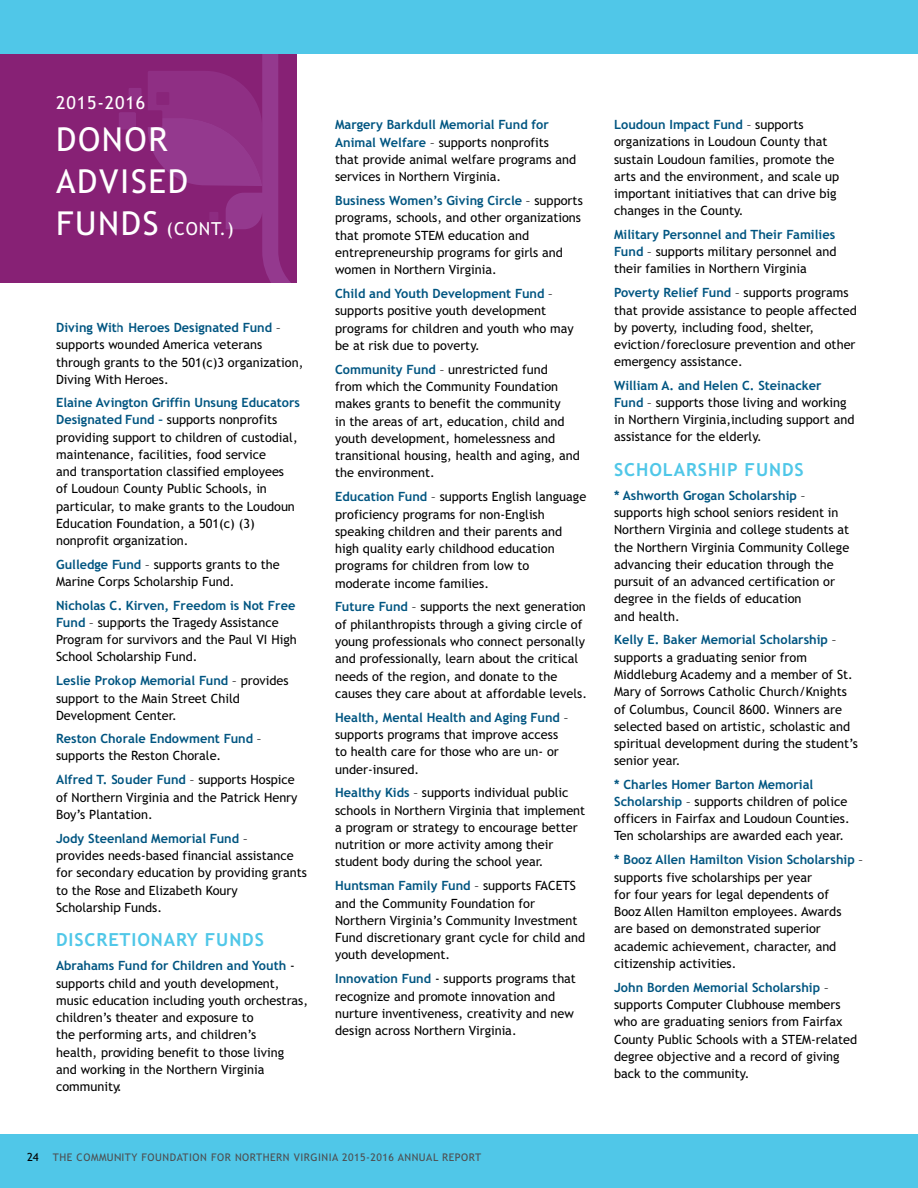
<style>
.page{position:relative;width:918px;height:1188px;background:#fff}
.page>*{position:absolute;margin:0;border:0;box-sizing:border-box;transform-origin:0 0}
.t1{font:33px/42px "Trebuchet";letter-spacing:.05em;color:#fff}
.t2{font:700 18px "Trebuchet";letter-spacing:.05em;color:#50c7e8}
.t3{font:18px "Trebuchet";letter-spacing:.05em;color:#fff}
.t4{font:12.75px/17.2px "Trebuchet";color:#000}
.t5{font:700 12.75px/17.2px "Trebuchet";color:#005581}
.t6{font:10.5px "Trebuchet";letter-spacing:.05em;color:#4d4d4f}
.s1{font-size:33px}
.s2{font-weight:700;color:#005581}
.s3{font-weight:400;color:#000}
.s4{font-size:11.25px;color:#000}
</style>
<div class="page">
<div style="left:0;top:1134px;width:918px;height:54px;background:#50c7e8"></div>
<div style="left:0;top:0;width:297px;height:282px;background:#872175"></div>
<svg style="left:148px;top:54px;width:142px;height:228px"></svg>
<div style="left:156px;top:92px;width:13px;height:13px;background:#89257a"></div>
<div style="left:119px;top:112px;width:17px;height:17px;background:#903186;border-radius:2px"></div>
<div style="left:129px;top:88px;width:12px;height:13px;background:#903186"></div>
<div style="left:209px;top:212px;width:9px;height:9px;background:#8d2c81"></div>
<div style="left:0;top:0;width:918px;height:54px;background:#50c7e8"></div>
<h2 class="t3" style="left:56px;top:92px;width:91px">2015-2016</h2>
<h1 class="t1" style="left:56px;top:118px;width:133px">DONOR<br>ADVISED</h1>
<h2 class="t3" style="left:56px;top:218px;width:179px"><span class="s1">FUNDS</span> (CONT.)</h2>
<p class="t4" style="left:56px;top:319px;width:249px"><span class="s2">Diving With Heroes Designated Fund</span> – supports wounded America veterans through grants to the 501(c)3 organization, Diving With Heroes.</p>
<p class="t4" style="left:56px;top:394px;width:245px"><span class="s2">Elaine Avington Griffin Unsung Educators Designated Fund –</span> supports nonprofits providing support to children of custodial, maintenance, facilities, food service<br>and transportation classified employees<br>of Loudoun County Public Schools, in particular, to make grants to the Loudoun Education Foundation, a 501(c) (3) nonprofit organization.</p>
<p class="t4" style="left:56px;top:556px;width:225px"><span class="s2">Gulledge Fund</span> – supports grants to the<br>Marine Corps Scholarship Fund.</p>
<p class="t4" style="left:56px;top:596px;width:242px"><span class="s2">Nicholas C. Kirven, Freedom is Not Free Fund</span> – supports the Tragedy Assistance Program for survivors and the Paul VI High School Scholarship Fund.</p>
<p class="t4" style="left:56px;top:672px;width:234px"><span class="s2">Leslie Prokop Memorial Fund</span> – provides support to the Main Street Child<br>Development Center.</p>
<p class="t5" style="left:56px;top:730px;width:207px">Reston Chorale Endowment Fund <span class="s3">– supports the Reston Chorale.</span></p>
<p class="t4" style="left:56px;top:771px;width:243px"><span class="s2">Alfred T. Souder Fund</span> – supports Hospice of Northern Virginia and the Patrick Henry<br>Boy’s Plantation.</p>
<p class="t4" style="left:56px;top:830px;width:252px"><span class="s2">Jody Steenland Memorial Fund</span> –<br>provides needs-based financial assistance for secondary education by providing grants to the Rose and Elizabeth Koury<br>Scholarship Funds.</p>
<h2 class="t2" style="left:56px;top:929px;width:209px">DISCRETIONARY FUNDS</h2>
<p class="t4" style="left:56px;top:957px;width:254px"><span class="s2">Abrahams Fund for Children and Youth</span> - supports child and youth development, music education including youth orchestras, children’s theater and exposure to<br>the performing arts, and children’s<br>health, providing benefit to those living<br>and working in the Northern Virginia community.</p>
<p class="t4" style="left:335px;top:116px;width:243px"><span class="s2">Margery Barkdull Memorial Fund for Animal Welfare</span> – supports nonprofits<br>that provide animal welfare programs and services in Northern Virginia.</p>
<p class="t4" style="left:335px;top:192px;width:249px"><span class="s2">Business Women’s Giving Circle</span> – supports programs, schools, and other organizations that promote STEM education and entrepreneurship programs for girls and women in Northern Virginia.</p>
<p class="t4" style="left:335px;top:285px;width:240px"><span class="s2">Child and Youth Development Fund</span> – supports positive youth development programs for children and youth who may be at risk due to poverty.</p>
<p class="t4" style="left:335px;top:361px;width:246px"><span class="s2">Community Fund</span> – unrestricted fund<br>from which the Community Foundation makes grants to benefit the community<br>in the areas of art, education, child and youth development, homelessness and transitional housing, health and aging, and the environment.</p>
<p class="t4" style="left:335px;top:488px;width:253px"><span class="s2">Education Fund</span> – supports English language proficiency programs for non-English speaking children and their parents and high quality early childhood education programs for children from low to moderate income families.</p>
<p class="t4" style="left:335px;top:598px;width:253px"><span class="s2">Future Fund</span> – supports the next generation of philanthropists through a giving circle of young professionals who connect personally and professionally, learn about the critical needs of the region, and donate to the causes they care about at affordable levels.</p>
<p class="t4" style="left:335px;top:709px;width:235px"><span class="s2">Health, Mental Health and Aging Fund</span> – supports programs that improve access to health care for those who are un- or under-insured.</p>
<p class="t4" style="left:335px;top:784px;width:252px"><span class="s2">Healthy Kids</span> – supports individual public schools in Northern Virginia that implement a program or strategy to encourage better nutrition or more activity among their student body during the school year.</p>
<p class="t4" style="left:335px;top:877px;width:252px"><span class="s2">Huntsman Family Fund</span> – supports FACETS and the Community Foundation for Northern Virginia’s Community Investment Fund discretionary grant cycle for child and youth development.</p>
<p class="t4" style="left:335px;top:970px;width:242px"><span class="s2">Innovation Fund</span> - supports programs that recognize and promote innovation and nurture inventiveness, creativity and new design across Northern Virginia.</p>
<p class="t6" style="left:27px;top:1151px;width:456px"><span class="s4">24</span> THE COMMUNITY FOUNDATION FOR NORTHERN VIRGINIA 2015-2016 ANNUAL REPORT</p>
<p class="t4" style="left:614px;top:116px;width:227px"><span class="s2">Loudoun Impact Fund</span> – supports organizations in Loudoun County that sustain Loudoun families, promote the arts and the environment, and scale up important initiatives that can drive big changes in the County.</p>
<p class="t4" style="left:614px;top:226px;width:224px;text-align:justify"><span class="s2">Military Personnel and Their Families Fund</span> – supports military personnel and their families in Northern Virginia</p>
<p class="t4" style="left:614px;top:284px;width:244px"><span class="s2">Poverty Relief Fund</span> – supports programs that provide assistance to people affected by poverty, including food, shelter, eviction/foreclosure prevention and other emergency assistance.</p>
<p class="t4" style="left:614px;top:376px;width:242px"><span class="s2">William A. and Helen C. Steinacker<br>Fund</span> – supports those living and working in Northern Virginia,including support and assistance for the elderly.</p>
<h2 class="t2" style="left:614px;top:459px;width:191px">SCHOLARSHIP FUNDS</h2>
<p class="t4" style="left:614px;top:487px;width:237px"><span class="s2">* Ashworth Grogan Scholarship</span> – supports high school seniors resident in Northern Virginia and college students at the Northern Virginia Community College advancing their education through the pursuit of an advanced certification or degree in the fields of education<br>and health.</p>
<p class="t4" style="left:614px;top:631px;width:245px"><span class="s2">Kelly E. Baker Memorial Scholarship</span> – supports a graduating senior from Middleburg Academy and a member of St.<br>Mary of Sorrows Catholic Church/Knights of Columbus, Council 8600. Winners are selected based on artistic, scholastic and spiritual development during the student’s senior year.</p>
<p class="t4" style="left:614px;top:775px;width:237px"><span class="s2">* Charles Homer Barton Memorial Scholarship</span> – supports children of police officers in Fairfax and Loudoun Counties.<br>Ten scholarships are awarded each year.</p>
<p class="t4" style="left:614px;top:851px;width:251px"><span class="s2">* Booz Allen Hamilton Vision Scholarship</span> – supports five scholarships per year<br>for four years for legal dependents of<br>Booz Allen Hamilton employees. Awards<br>are based on demonstrated superior academic achievement, character, and citizenship activities.</p>
<p class="t4" style="left:614px;top:979px;width:245px"><span class="s2">John Borden Memorial Scholarship</span> – supports Computer Clubhouse members who are graduating seniors from Fairfax County Public Schools with a STEM-related degree objective and a record of giving back to the community.</p>
</div>
